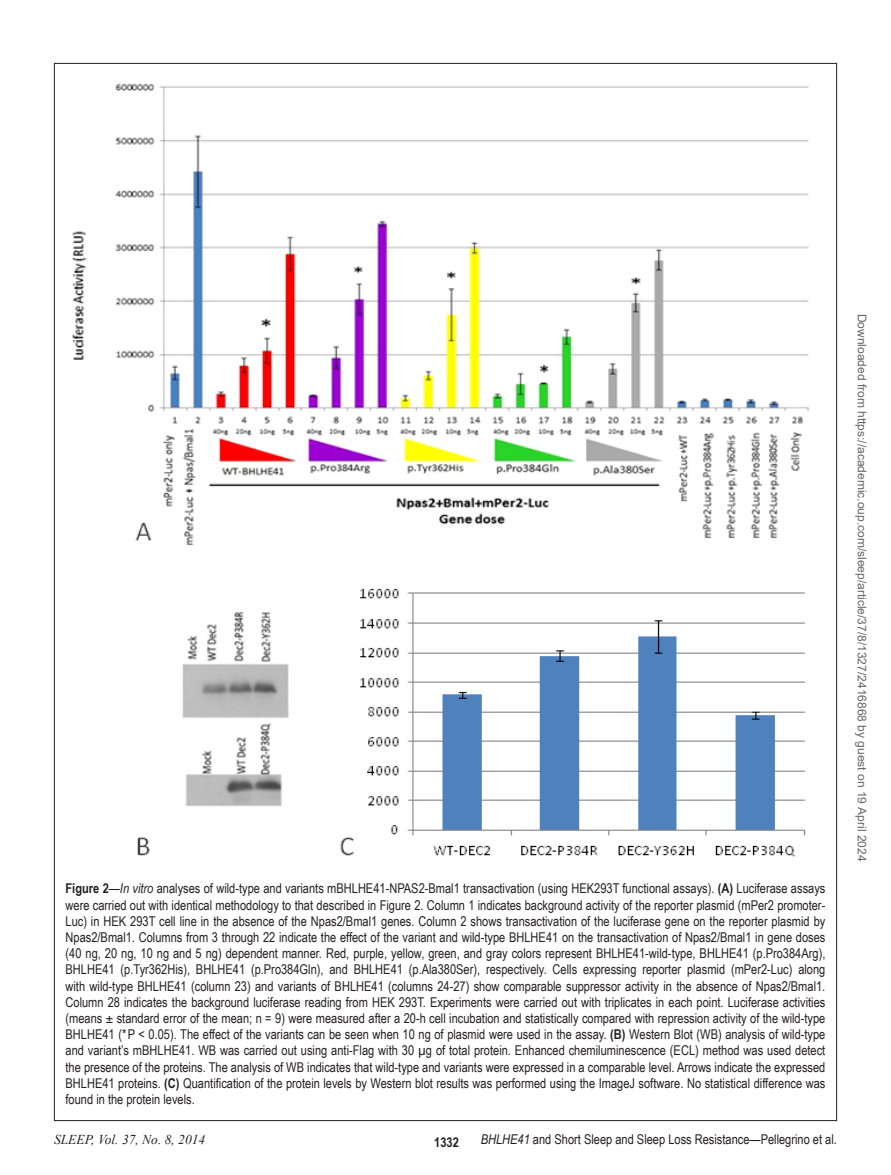
<style>
.page{position:relative;width:891px;height:1175px;background:#fff}
.page>*{position:absolute;margin:0;border:0;box-sizing:border-box;transform-origin:0 0}
.t1{font:13.5px/16.2px "Arial Narrow";color:#231f20;text-align:justify}
.t2{font:italic 13.5px "Times New Roman";color:#231f20}
.t3{font:700 13.5px "Arial Narrow";color:#231f20}
.t4{font:12px "Arial";color:#666}
.s1{font-weight:700}
.s2{font-style:italic}
</style>
<div class="page">
<img style="left:71px;top:83px;width:739px;height:774px">
<p class="t1" style="left:66px;top:880px;width:761px"><span class="s1">Figure 2</span>—<span class="s2">In vitro</span> analyses of wild-type and variants mBHLHE41-NPAS2-Bmal1 transactivation (using HEK293T functional assays). <span class="s1">(A)</span> Luciferase assays were carried out with identical methodology to that described in Figure 2. Column 1 indicates background activity of the reporter plasmid (mPer2 promoter-Luc) in HEK 293T cell line in the absence of the Npas2/Bmal1 genes. Column 2 shows transactivation of the luciferase gene on the reporter plasmid by Npas2/Bmal1. Columns from 3 through 22 indicate the effect of the variant and wild-type BHLHE41 on the transactivation of Npas2/Bmal1 in gene doses (40 ng, 20 ng, 10 ng and 5 ng) dependent manner. Red, purple, yellow, green, and gray colors represent BHLHE41-wild-type, BHLHE41 (p.Pro384Arg), BHLHE41 (p.Tyr362His), BHLHE41 (p.Pro384Gln), and BHLHE41 (p.Ala380Ser), respectively. Cells expressing reporter plasmid (mPer2-Luc) along with wild-type BHLHE41 (column 23) and variants of BHLHE41 (columns 24-27) show comparable suppressor activity in the absence of Npas2/Bmal1.<br>Column 28 indicates the background luciferase reading from HEK 293T. Experiments were carried out with triplicates in each point. Luciferase activities (means ± standard error of the mean; n = 9) were measured after a 20-h cell incubation and statistically compared with repression activity of the wild-type BHLHE41 (*P &lt; 0.05). The effect of the variants can be seen when 10 ng of plasmid were used in the assay. <span class="s1">(B)</span> Western Blot (WB) analysis of wild-type and variant’s mBHLHE41. WB was carried out using anti-Flag with 30 µg of total protein. Enhanced chemiluminescence (ECL) method was used detect the presence of the proteins. The analysis of WB indicates that wild-type and variants were expressed in a comparable level. Arrows indicate the expressed BHLHE41 proteins. <span class="s1">(C)</span> Quantification of the protein levels by Western blot results was performed using the ImageJ software. No statistical difference was found in the protein levels.</p>
<p class="t2" style="left:54px;top:1130px;width:153px">SLEEP, Vol. 37, No. 8, 2014</p>
<p class="t3" style="left:434px;top:1132px;width:26px">1332</p>
<p class="t1" style="left:481px;top:1130px;width:358px"><span class="s2">BHLHE41</span> and Short Sleep and Sleep Loss Resistance—Pellegrino et al.</p>
<p class="t4" style="left:866px;top:314px;width:549px;rotate:90deg">Downloaded from https://academic.oup.com/sleep/article/37/8/1327/2416868 by guest on 19 April 2024</p>
</div>
